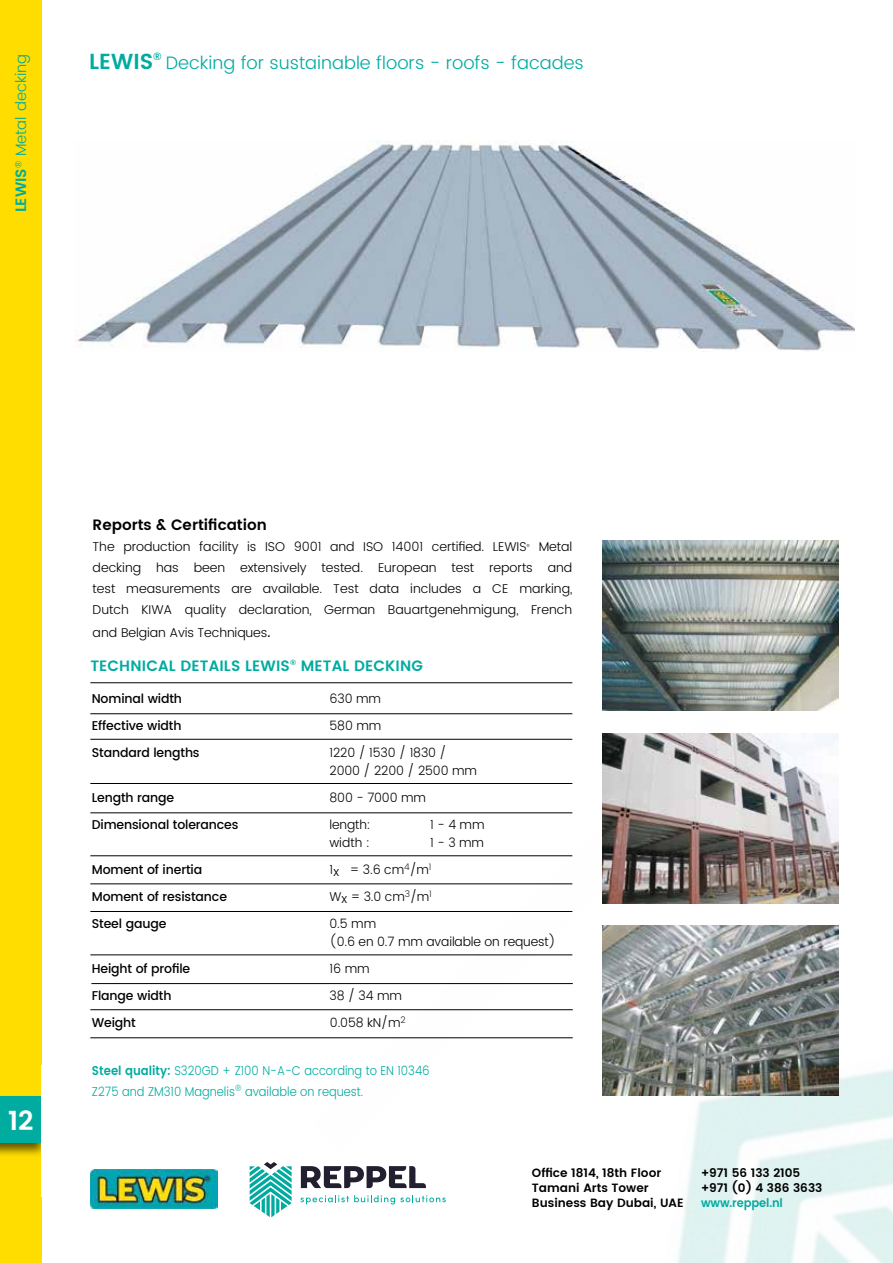
<style>
.page{position:relative;width:893px;height:1263px;background:#fff}
.page>*{position:absolute;margin:0;border:0;box-sizing:border-box;transform-origin:0 0}
.t1{font:600 27px "Poppins";color:#fff}
.t2{font:600 21.75px "Poppins";color:#00aba0}
.t3{font:300 18px "Poppins";color:#00aba0}
.t4{font:600 15px "Poppins";letter-spacing:.01em;color:#00aba0}
.t5{font:600 15px "Poppins";color:#000}
.t6{font:300 15px "Poppins";color:#00aba0}
.t7{font:300 12.75px/21px "Poppins";letter-spacing:-.005em;color:#000}
.t8{font:500 12.75px "Poppins";letter-spacing:-.01em;color:#000}
.t9{font:300 12.75px/21px "Poppins";color:#00aba0;scale:.91 1}
.t10{font:600 12px/15px "Poppins";color:#000}
.t11{font:600 12px "Poppins";letter-spacing:-.01em;color:#00aba0;scale:.95 1}
.t12{font:300 4.35px "Poppins";color:#000}
.s1{font-weight:600}
.s2{font-weight:500}
</style>
<div class="page">
<svg style="left:328px;top:733px;width:565px;height:530px"></svg>
<div style="left:0;top:0;width:41px;height:1263px;background:#fd0"></div>
<svg style="left:300px;top:1195px;width:146px;height:9px"></svg>
<svg style="left:250px;top:1162px;width:42px;height:55px"></svg>
<svg style="left:301px;top:1166px;width:125px;height:22px"></svg>
<img style="left:91px;top:1170px;width:127px;height:39px">
<div style="left:0;top:1095px;width:48px;height:63px;background:#000;opacity:.6"></div>
<div style="left:0;top:1096px;width:45px;height:47px;background:#00aba0"></div>
<div style="left:41px;top:1065px;width:41px;height:132px;background:#fff"></div>
<img style="left:603px;top:540px;width:236px;height:170px">
<img style="left:603px;top:733px;width:236px;height:171px">
<img style="left:603px;top:926px;width:236px;height:170px">
<hr style="left:90px;top:682px;width:482px;height:1px;background:#000">
<hr style="left:90px;top:713px;width:482px;height:1px;background:#000">
<hr style="left:90px;top:739px;width:482px;height:1px;background:#000">
<hr style="left:90px;top:783px;width:482px;height:1px;background:#000">
<hr style="left:90px;top:812px;width:482px;height:1px;background:#000">
<hr style="left:90px;top:855px;width:482px;height:1px;background:#000">
<hr style="left:90px;top:883px;width:482px;height:1px;background:#000">
<hr style="left:90px;top:911px;width:482px;height:1px;background:#000">
<hr style="left:90px;top:954px;width:482px;height:1px;background:#000">
<hr style="left:90px;top:1009px;width:483px;height:1px;background:#000">
<hr style="left:90px;top:1037px;width:483px;height:1px;background:#000">
<hr style="left:91px;top:983px;width:482px;height:1px;background:#000">
<img style="left:75px;top:140px;width:780px;height:211px">
<p class="t6" style="left:10px;top:212px;width:160px;rotate:-90deg"><span class="s1">LEWIS</span><sup>®</sup> Metal decking</p>
<h2 class="t2" style="left:89px;top:45px;width:74px">LEWIS<sup>®</sup></h2>
<h3 class="t3" style="left:166px;top:50px;width:420px">Decking for sustainable floors - roofs - facades</h3>
<h1 class="t1" style="left:8px;top:1100px;width:27px">12</h1>
<p class="t5" style="left:93px;top:514px;width:176px">Reports &amp; Certification</p>
<p class="t7" style="left:93px;top:537px;width:435px">The production facility is ISO 9001 and ISO 14001 certified. LEWIS</p>
<p class="t12" style="left:527px;top:543px;width:5px">®</p>
<p class="t7" style="left:93px;top:537px;width:481px;text-align:justify;text-indent:446px">Metal decking has been extensively tested. European test reports and test measurements are available. Test data includes a CE marking, Dutch KIWA quality declaration, German Bauartgenehmigung, French</p>
<p class="t7" style="left:93px;top:622px;width:179px">and Belgian Avis Techniques<span class="s2">.</span></p>
<p class="t4" style="left:90px;top:654px;width:334px">TECHNICAL DETAILS LEWIS<sup>®</sup> METAL DECKING</p>
<p class="t8" style="left:92px;top:689px;width:92px">Nominal width</p>
<p class="t7" style="left:330px;top:689px;width:53px">630 mm</p>
<p class="t8" style="left:92px;top:716px;width:91px">Effective width</p>
<p class="t7" style="left:330px;top:716px;width:53px">580 mm</p>
<p class="t8" style="left:92px;top:743px;width:109px">Standard lengths</p>
<p class="t7" style="left:330px;top:744px;width:149px;line-height:18px">1220 / 1530 / 1830 /<br>2000 / 2200 / 2500 mm</p>
<p class="t8" style="left:92px;top:788px;width:84px">Length range</p>
<p class="t7" style="left:330px;top:788px;width:98px">800 - 7000 mm</p>
<p class="t8" style="left:92px;top:815px;width:148px">Dimensional tolerances</p>
<p class="t7" style="left:330px;top:815px;width:42px">length:</p>
<p class="t7" style="left:430px;top:815px;width:56px">1 - 4 mm</p>
<p class="t7" style="left:330px;top:833px;width:42px">width :</p>
<p class="t7" style="left:430px;top:833px;width:55px">1 - 3 mm</p>
<p class="t8" style="left:92px;top:860px;width:112px">Moment of inertia</p>
<p class="t7" style="left:330px;top:860px;width:104px">1x = 3.6 cm<sup>4</sup>/m<sup>1</sup></p>
<p class="t8" style="left:92px;top:887px;width:137px">Moment of resistance</p>
<p class="t7" style="left:330px;top:887px;width:104px">Wx = 3.0 cm<sup>3</sup>/m<sup>1</sup></p>
<p class="t8" style="left:92px;top:914px;width:76px">Steel gauge</p>
<p class="t7" style="left:330px;top:915px;width:228px;line-height:18px">0.5 mm<br>(0.6 en 0.7 mm available on request)</p>
<p class="t8" style="left:92px;top:959px;width:100px">Height of profile</p>
<p class="t7" style="left:330px;top:959px;width:42px">16 mm</p>
<p class="t8" style="left:92px;top:986px;width:81px">Flange width</p>
<p class="t7" style="left:330px;top:986px;width:74px">38 / 34 mm</p>
<p class="t8" style="left:92px;top:1013px;width:46px">Weight</p>
<p class="t7" style="left:330px;top:1013px;width:77px">0.058 kN/m<sup>2</sup></p>
<p class="t9" style="left:92px;top:1060px;width:373px"><span class="s1">Steel quality:</span> S320GD + Z100 N-A-C according to EN 10346<br>Z275 and ZM310 Magnelis<sup>®</sup> available on request.</p>
<p class="t10" style="left:532px;top:1166px;width:153px">Office 1814, 18th Floor<br>Tamani Arts Tower<br>Business Bay Dubai, UAE</p>
<p class="t10" style="left:701px;top:1166px;width:123px">+971 56 133 2105 +971 (0) 4 386 3633</p>
<p class="t11" style="left:701px;top:1194px;width:88px">www.reppel.nl</p>
</div>
